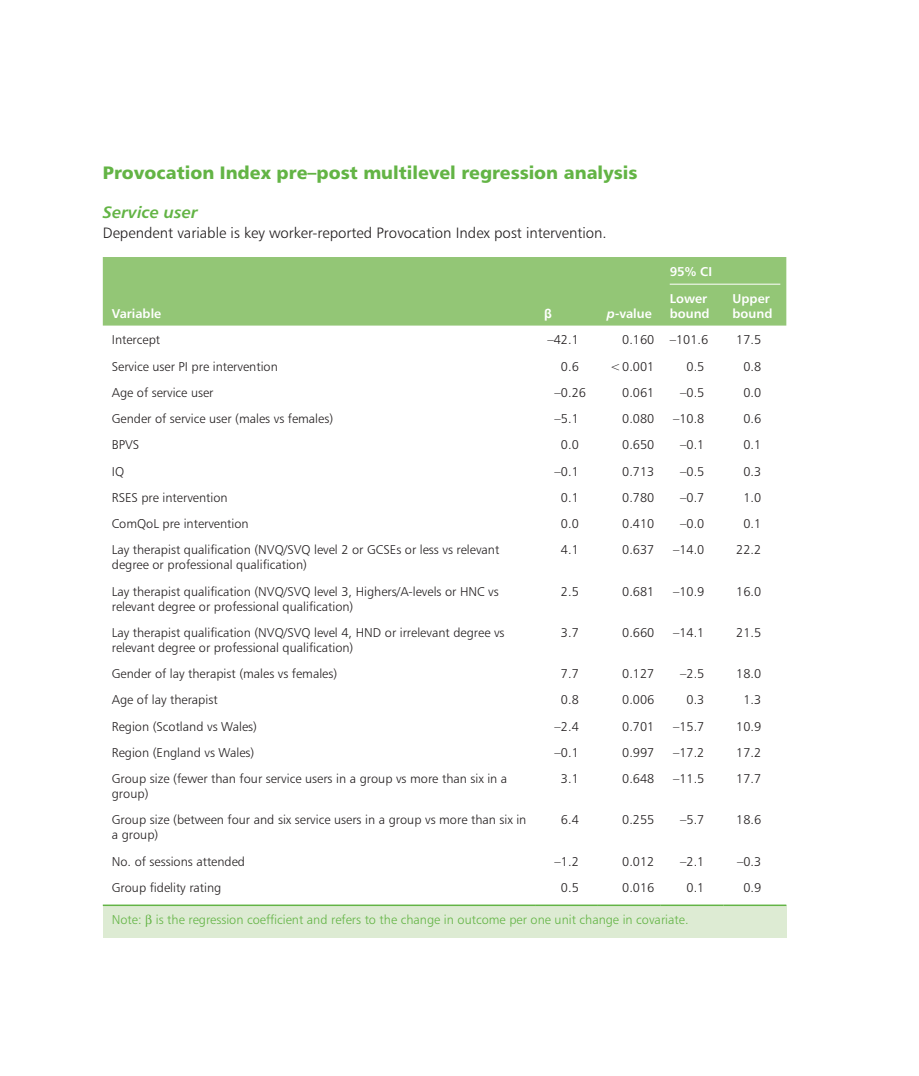
<style>
.page{position:relative;width:919px;height:1076px;background:#fff}
.page>*{position:absolute;margin:0;border:0;box-sizing:border-box;transform-origin:0 0}
._5_2_A_head__Heading{font:18px "Humanist 777 BT Black B";color:#63b445}
._5_3_B_head__Heading{font:16.5px "Humanist 777 BT Bold Italic B";color:#63b445}
._6_02_Text__fo___Tex{font:15px "Humanist 777 BT Light B";color:#231f20}
._7_2_Table_text__Tab{font:12.75px/15px "Humanist 777 BT Light B";color:#231f20}
._7_5_Table__notes{font:12.75px "Humanist 777 BT Light B";color:#63b445}
._7_10_Table_head__Ta{font:12.75px/15px "Humanist 777 BT Bold B";color:#fff}
._7_05_Table_head_gro{font:12.75px "Humanist 777 BT Bold B";color:#fff}
._7_10_Table_head__Ta-2{font:700 12.75px "Arial";color:#fff}
.s1{font-family:"Humanist 777 BT Bold Italic B"}
</style>
<div class="page">
<div style="left:103px;top:257px;width:683px;height:69px;background:#93c676"></div>
<div style="left:103px;top:905px;width:683px;height:32px;background:#ddebd3"></div>
<hr style="left:103px;top:904px;width:432px;height:2px;background:#63b445">
<hr style="left:535px;top:904px;width:63px;height:2px;background:#63b445">
<hr style="left:598px;top:904px;width:62px;height:2px;background:#63b445">
<hr style="left:660px;top:904px;width:63px;height:2px;background:#63b445">
<hr style="left:723px;top:904px;width:63px;height:2px;background:#63b445">
<hr style="left:669px;top:284px;width:111px;height:1px;background:#fff">
<p class="_5_2_A_head__Heading" style="left:103px;top:161px;width:536px">Provocation Index pre–post multilevel regression analysis</p>
<p class="_5_3_B_head__Heading" style="left:103px;top:202px;width:96px">Service user</p>
<p class="_6_02_Text__fo___Tex" style="left:103px;top:223px;width:505px">Dependent variable is key worker-reported Provocation Index post intervention.</p>
<p class="_7_10_Table_head__Ta" style="left:112px;top:306px;width:51px">Variable</p>
<p class="_7_10_Table_head__Ta-2" style="left:544px;top:305px;width:9px">β</p>
<p class="_7_10_Table_head__Ta" style="left:607px;top:306px;width:46px"><span class="s1">p</span>-value</p>
<p class="_7_05_Table_head_gro" style="left:669px;top:264px;width:44px">95% CI</p>
<p class="_7_10_Table_head__Ta" style="left:669px;top:291px;width:41px">Lower bound</p>
<p class="_7_10_Table_head__Ta" style="left:732px;top:291px;width:41px">Upper bound</p>
<p class="_7_2_Table_text__Tab" style="left:112px;top:332px;width:50px">Intercept</p>
<p class="_7_2_Table_text__Tab" style="left:547px;top:332px;width:33px">–42.1</p>
<p class="_7_2_Table_text__Tab" style="left:622px;top:332px;width:34px">0.160</p>
<p class="_7_2_Table_text__Tab" style="left:669px;top:332px;width:40px">–101.6</p>
<p class="_7_2_Table_text__Tab" style="left:736px;top:332px;width:26px">17.5</p>
<p class="_7_2_Table_text__Tab" style="left:112px;top:358px;width:167px">Service user PI pre intervention</p>
<p class="_7_2_Table_text__Tab" style="left:561px;top:358px;width:19px">0.6</p>
<p class="_7_2_Table_text__Tab" style="left:610px;top:358px;width:46px">&lt;0.001</p>
<p class="_7_2_Table_text__Tab" style="left:686px;top:358px;width:19px">0.5</p>
<p class="_7_2_Table_text__Tab" style="left:743px;top:358px;width:19px">0.8</p>
<p class="_7_2_Table_text__Tab" style="left:112px;top:385px;width:103px">Age of service user</p>
<p class="_7_2_Table_text__Tab" style="left:554px;top:385px;width:33px">–0.26</p>
<p class="_7_2_Table_text__Tab" style="left:622px;top:385px;width:34px">0.061</p>
<p class="_7_2_Table_text__Tab" style="left:680px;top:385px;width:26px">–0.5</p>
<p class="_7_2_Table_text__Tab" style="left:743px;top:385px;width:19px">0.0</p>
<p class="_7_2_Table_text__Tab" style="left:112px;top:411px;width:223px">Gender of service user (males vs females)</p>
<p class="_7_2_Table_text__Tab" style="left:554px;top:411px;width:26px">–5.1</p>
<p class="_7_2_Table_text__Tab" style="left:622px;top:411px;width:34px">0.080</p>
<p class="_7_2_Table_text__Tab" style="left:673px;top:411px;width:33px">–10.8</p>
<p class="_7_2_Table_text__Tab" style="left:743px;top:411px;width:19px">0.6</p>
<p class="_7_2_Table_text__Tab" style="left:112px;top:437px;width:29px">BPVS</p>
<p class="_7_2_Table_text__Tab" style="left:561px;top:437px;width:19px">0.0</p>
<p class="_7_2_Table_text__Tab" style="left:622px;top:437px;width:34px">0.650</p>
<p class="_7_2_Table_text__Tab" style="left:680px;top:437px;width:26px">–0.1</p>
<p class="_7_2_Table_text__Tab" style="left:743px;top:437px;width:19px">0.1</p>
<p class="_7_2_Table_text__Tab" style="left:112px;top:463px;width:14px">IQ</p>
<p class="_7_2_Table_text__Tab" style="left:554px;top:463px;width:26px">–0.1</p>
<p class="_7_2_Table_text__Tab" style="left:622px;top:463px;width:34px">0.713</p>
<p class="_7_2_Table_text__Tab" style="left:680px;top:463px;width:26px">–0.5</p>
<p class="_7_2_Table_text__Tab" style="left:743px;top:463px;width:19px">0.3</p>
<p class="_7_2_Table_text__Tab" style="left:112px;top:490px;width:117px">RSES pre intervention</p>
<p class="_7_2_Table_text__Tab" style="left:561px;top:490px;width:19px">0.1</p>
<p class="_7_2_Table_text__Tab" style="left:622px;top:490px;width:34px">0.780</p>
<p class="_7_2_Table_text__Tab" style="left:680px;top:490px;width:26px">–0.7</p>
<p class="_7_2_Table_text__Tab" style="left:743px;top:490px;width:19px">1.0</p>
<p class="_7_2_Table_text__Tab" style="left:112px;top:516px;width:138px">ComQoL pre intervention</p>
<p class="_7_2_Table_text__Tab" style="left:561px;top:516px;width:19px">0.0</p>
<p class="_7_2_Table_text__Tab" style="left:622px;top:516px;width:34px">0.410</p>
<p class="_7_2_Table_text__Tab" style="left:680px;top:516px;width:26px">–0.0</p>
<p class="_7_2_Table_text__Tab" style="left:743px;top:516px;width:19px">0.1</p>
<p class="_7_2_Table_text__Tab" style="left:112px;top:542px;width:389px">Lay therapist qualification (NVQ/SVQ level 2 or GCSEs or less vs relevant degree or professional qualification)</p>
<p class="_7_2_Table_text__Tab" style="left:561px;top:542px;width:19px">4.1</p>
<p class="_7_2_Table_text__Tab" style="left:622px;top:542px;width:34px">0.637</p>
<p class="_7_2_Table_text__Tab" style="left:673px;top:542px;width:33px">–14.0</p>
<p class="_7_2_Table_text__Tab" style="left:736px;top:542px;width:26px">22.2</p>
<p class="_7_2_Table_text__Tab" style="left:112px;top:583px;width:388px">Lay therapist qualification (NVQ/SVQ level 3, Highers/A-levels or HNC vs relevant degree or professional qualification)</p>
<p class="_7_2_Table_text__Tab" style="left:561px;top:583px;width:19px">2.5</p>
<p class="_7_2_Table_text__Tab" style="left:622px;top:583px;width:34px">0.681</p>
<p class="_7_2_Table_text__Tab" style="left:673px;top:583px;width:33px">–10.9</p>
<p class="_7_2_Table_text__Tab" style="left:736px;top:583px;width:26px">16.0</p>
<p class="_7_2_Table_text__Tab" style="left:112px;top:625px;width:394px">Lay therapist qualification (NVQ/SVQ level 4, HND or irrelevant degree vs relevant degree or professional qualification)</p>
<p class="_7_2_Table_text__Tab" style="left:561px;top:625px;width:19px">3.7</p>
<p class="_7_2_Table_text__Tab" style="left:622px;top:625px;width:34px">0.660</p>
<p class="_7_2_Table_text__Tab" style="left:673px;top:625px;width:33px">–14.1</p>
<p class="_7_2_Table_text__Tab" style="left:736px;top:625px;width:26px">21.5</p>
<p class="_7_2_Table_text__Tab" style="left:112px;top:666px;width:227px">Gender of lay therapist (males vs females)</p>
<p class="_7_2_Table_text__Tab" style="left:561px;top:666px;width:19px">7.7</p>
<p class="_7_2_Table_text__Tab" style="left:622px;top:666px;width:34px">0.127</p>
<p class="_7_2_Table_text__Tab" style="left:680px;top:666px;width:26px">–2.5</p>
<p class="_7_2_Table_text__Tab" style="left:736px;top:666px;width:26px">18.0</p>
<p class="_7_2_Table_text__Tab" style="left:112px;top:692px;width:107px">Age of lay therapist</p>
<p class="_7_2_Table_text__Tab" style="left:561px;top:692px;width:19px">0.8</p>
<p class="_7_2_Table_text__Tab" style="left:622px;top:692px;width:34px">0.006</p>
<p class="_7_2_Table_text__Tab" style="left:686px;top:692px;width:19px">0.3</p>
<p class="_7_2_Table_text__Tab" style="left:743px;top:692px;width:19px">1.3</p>
<p class="_7_2_Table_text__Tab" style="left:112px;top:718px;width:147px">Region (Scotland vs Wales)</p>
<p class="_7_2_Table_text__Tab" style="left:554px;top:718px;width:26px">–2.4</p>
<p class="_7_2_Table_text__Tab" style="left:622px;top:718px;width:34px">0.701</p>
<p class="_7_2_Table_text__Tab" style="left:673px;top:718px;width:33px">–15.7</p>
<p class="_7_2_Table_text__Tab" style="left:736px;top:718px;width:26px">10.9</p>
<p class="_7_2_Table_text__Tab" style="left:112px;top:745px;width:144px">Region (England vs Wales)</p>
<p class="_7_2_Table_text__Tab" style="left:554px;top:745px;width:26px">–0.1</p>
<p class="_7_2_Table_text__Tab" style="left:622px;top:745px;width:34px">0.997</p>
<p class="_7_2_Table_text__Tab" style="left:673px;top:745px;width:33px">–17.2</p>
<p class="_7_2_Table_text__Tab" style="left:736px;top:745px;width:26px">17.2</p>
<p class="_7_2_Table_text__Tab" style="left:112px;top:771px;width:397px">Group size (fewer than four service users in a group vs more than six in a group)</p>
<p class="_7_2_Table_text__Tab" style="left:561px;top:771px;width:19px">3.1</p>
<p class="_7_2_Table_text__Tab" style="left:622px;top:771px;width:34px">0.648</p>
<p class="_7_2_Table_text__Tab" style="left:673px;top:771px;width:33px">–11.5</p>
<p class="_7_2_Table_text__Tab" style="left:736px;top:771px;width:26px">17.7</p>
<p class="_7_2_Table_text__Tab" style="left:112px;top:812px;width:416px">Group size (between four and six service users in a group vs more than six in a group)</p>
<p class="_7_2_Table_text__Tab" style="left:561px;top:812px;width:19px">6.4</p>
<p class="_7_2_Table_text__Tab" style="left:622px;top:812px;width:34px">0.255</p>
<p class="_7_2_Table_text__Tab" style="left:680px;top:812px;width:26px">–5.7</p>
<p class="_7_2_Table_text__Tab" style="left:736px;top:812px;width:26px">18.6</p>
<p class="_7_2_Table_text__Tab" style="left:112px;top:853px;width:135px">No. of sessions attended</p>
<p class="_7_2_Table_text__Tab" style="left:554px;top:853px;width:26px">–1.2</p>
<p class="_7_2_Table_text__Tab" style="left:622px;top:853px;width:34px">0.012</p>
<p class="_7_2_Table_text__Tab" style="left:680px;top:853px;width:26px">–2.1</p>
<p class="_7_2_Table_text__Tab" style="left:737px;top:853px;width:26px">–0.3</p>
<p class="_7_2_Table_text__Tab" style="left:112px;top:879px;width:111px">Group fidelity rating</p>
<p class="_7_2_Table_text__Tab" style="left:561px;top:879px;width:19px">0.5</p>
<p class="_7_2_Table_text__Tab" style="left:622px;top:879px;width:34px">0.016</p>
<p class="_7_2_Table_text__Tab" style="left:686px;top:879px;width:19px">0.1</p>
<p class="_7_2_Table_text__Tab" style="left:743px;top:879px;width:19px">0.9</p>
<p class="_7_5_Table__notes" style="left:112px;top:912px;width:578px">Note: is the regression coefficient and refers to the change in outcome per one unit change in covariate.</p>
</div>
